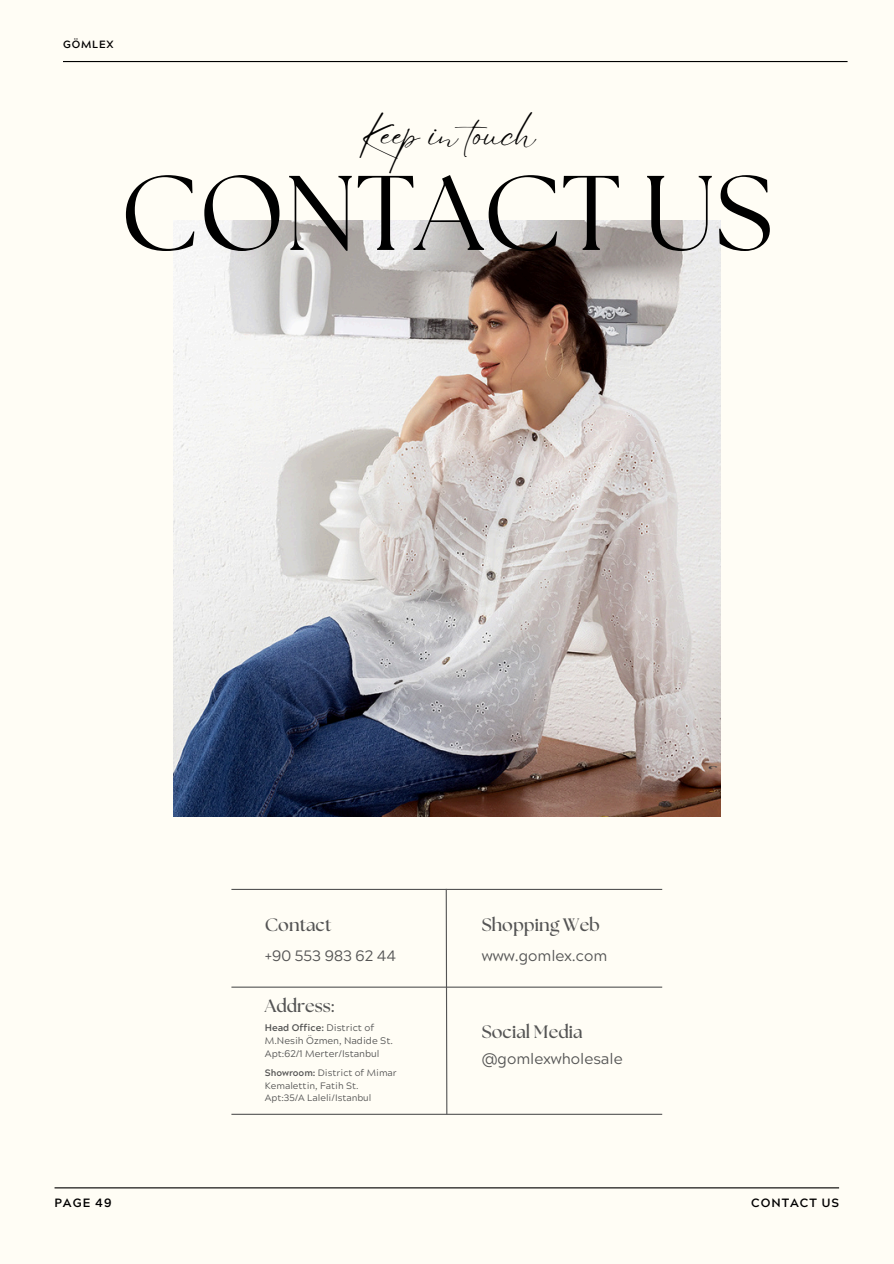
<style>
.page{position:relative;width:894px;height:1264px;background:#fff}
.page>*{position:absolute;margin:0;border:0;box-sizing:border-box;transform-origin:0 0}
.t1{font:105.75px "The Seasons";color:#000}
.t2{font:33.45px "Eyesome Script";color:#000}
.t3{font:700 18px "The Seasons";color:#545454}
.t4{font:15px "Acherus Grotesque";color:#545454}
.t5{font:700 12px "Acherus Grotesque";letter-spacing:.08em;color:#000}
.t6{font:700 10.5px "Acherus Grotesque";letter-spacing:.08em;color:#000}
.t7{font:9.6px/12.8px "Acherus Grotesque";color:#545454}
.t8{font:9.3px/12.5px "Acherus Grotesque";color:#545454}
.s1{font-weight:700}
</style>
<div class="page">
<div style="left:0;top:0;width:893px;height:1263px;background:#fffdf5"></div>
<img style="left:173px;top:220px;width:547px;height:596px">
<hr style="left:231px;top:888px;width:431px;height:2px;background:#545454">
<hr style="left:231px;top:1113px;width:431px;height:1px;background:#545454">
<hr style="left:231px;top:986px;width:431px;height:1px;background:#545454">
<svg style="left:445px;top:888px;width:3px;height:227px"></svg>
<hr style="left:63px;top:61px;width:784px;height:1px;background:#000">
<hr style="left:55px;top:1187px;width:783px;height:1px;background:#000">
<h3 class="t6" style="left:63px;top:40px;width:52px">GÖMLEX</h3>
<h2 class="t2" style="left:358px;top:113px;width:179px">Keep in touch</h2>
<h6 class="t1" style="left:120px;top:165px;width:654px">CONTACT US</h6>
<h3 class="t3" style="left:265px;top:916px;width:68px">Contact</h3>
<h4 class="t3" style="left:481px;top:916px;width:120px">Shopping Web</h4>
<h4 class="t4" style="left:265px;top:950px;width:133px">+90 553 983 62 44</h4>
<h3 class="t4" style="left:481px;top:950px;width:127px">www.gomlex.com</h3>
<h1 class="t3" style="left:265px;top:997px;width:71px">Address:</h1>
<h5 class="t7" style="left:265px;top:1022px;width:130px"><span class="s1">Head Office:</span> District of<br>M.Nesih Özmen, Nadide St.<br>Apt:62/1 Merter/Istanbul</h5>
<h5 class="t8" style="left:265px;top:1068px;width:133px"><span class="s1">Showroom:</span> District of Mimar<br>Kemalettin, Fatih St.<br>Apt:35/A Laleli/Istanbul</h5>
<h3 class="t3" style="left:481px;top:1023px;width:102px">Social Media</h3>
<p class="t4" style="left:481px;top:1052px;width:142px">@gomlexwholesale</p>
<p class="t5" style="left:55px;top:1198px;width:58px">PAGE 49</p>
<h4 class="t5" style="left:751px;top:1198px;width:89px">CONTACT US</h4>
</div>
